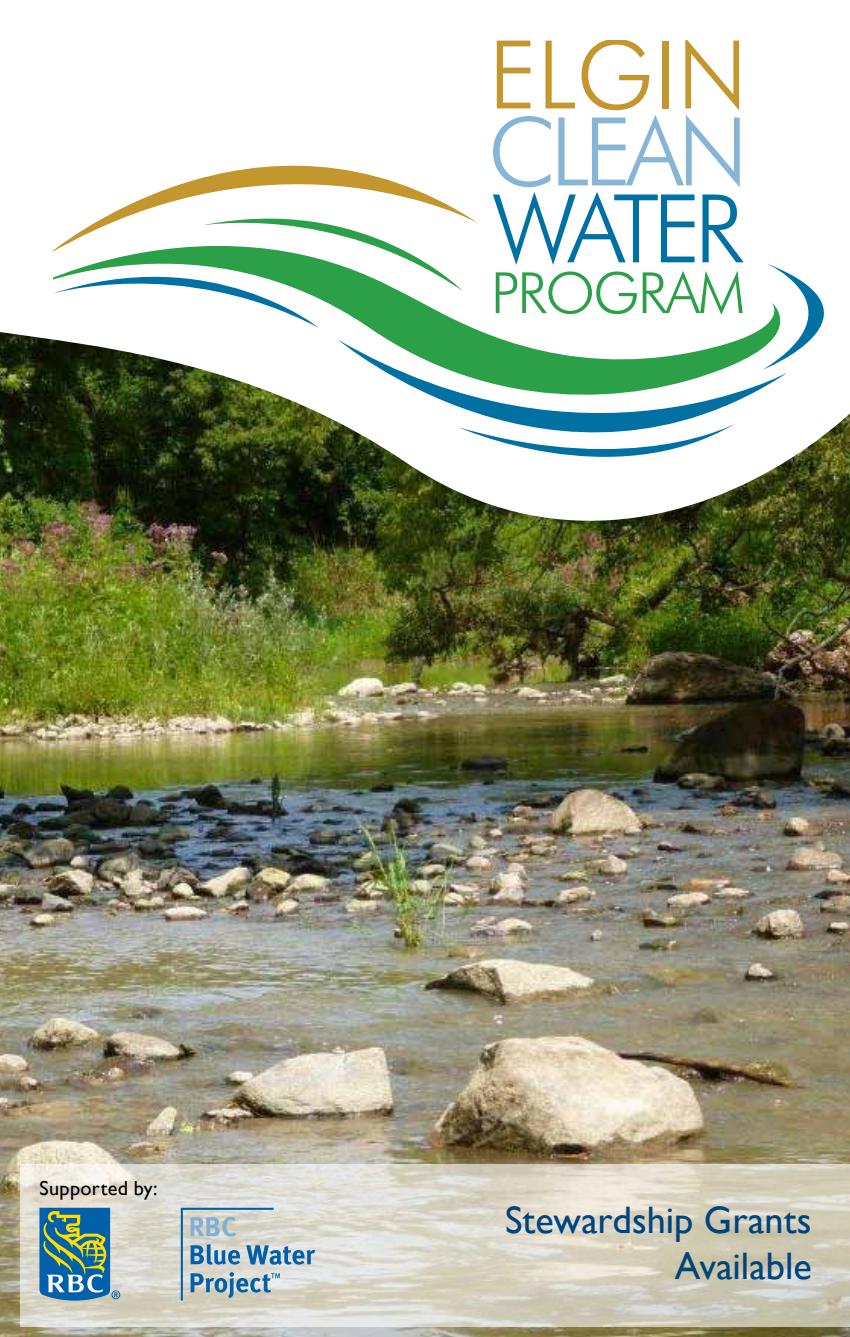
<style>
.page{position:relative;width:850px;height:1337px;background:#fff}
.page>*{position:absolute;margin:0;border:0;box-sizing:border-box;transform-origin:0 0}
.t1{font:300 94.95px "Futura BT";color:#c3972d}
.t2{font:300 94.95px "Futura BT";letter-spacing:-.06em;color:#87b5d6}
.t3{font:300 94.95px "Futura BT";letter-spacing:-.085em;color:#0071a2}
.t4{font:300 56.93px "Futura BT";letter-spacing:-.035em;color:#2ba048}
.t5{font:38.25px/45.9px "Gill Sans";color:#00447c;text-align:right}
.t6{font:20.25px "Gill Sans";letter-spacing:.015em;color:#000}
</style>
<div class="page">
<img style="left:0;top:638px;width:849px;height:698px">
<img style="left:0;top:250px;width:849px;height:388px">
<svg style="left:54px;top:250px;width:755px;height:161px"></svg>
<svg style="left:338px;top:340px;width:449px;height:184px"></svg>
<svg style="left:762px;top:263px;width:68px;height:107px"></svg>
<svg style="left:54px;top:254px;width:408px;height:74px"></svg>
<svg style="left:458px;top:424px;width:277px;height:72px"></svg>
<svg style="left:54px;top:165px;width:424px;height:89px"></svg>
<svg style="left:20px;top:1164px;width:829px;height:162px;background:#d9d5c8"></svg>
<svg style="left:39px;top:1207px;width:81px;height:93px;background:#578e99"></svg>
<svg style="left:181px;top:1207px;width:134px;height:93px;background:#b1c2c9"></svg>
<h1 class="t1" style="left:488px;top:17px;width:261px">ELGIN</h1>
<h1 class="t2" style="left:487px;top:94px;width:262px">CLEAN</h1>
<h1 class="t3" style="left:491px;top:171px;width:254px">WATER</h1>
<h2 class="t4" style="left:490px;top:258px;width:256px">PROGRAM</h2>
<p class="t6" style="left:39px;top:1176px;width:120px">Supported by:</p>
<p class="t5" style="left:505px;top:1198px;width:308px">Stewardship Grants<br>Available</p>
</div>
